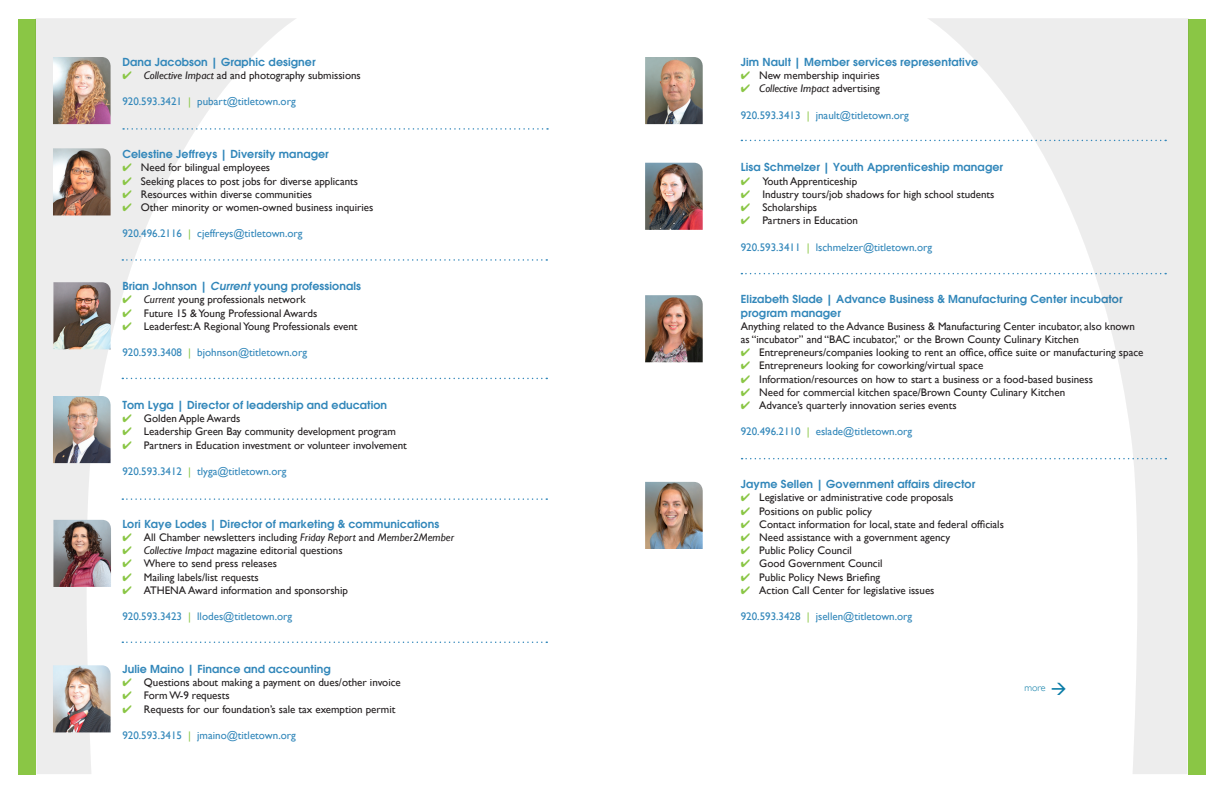
<style>
.page{position:relative;width:1224px;height:792px;background:#fff}
.page>*{position:absolute;margin:0;border:0;box-sizing:border-box;transform-origin:0 0}
.t1{font:11px/13.2px "Gill Sans";color:#231f20}
.t2{font:600 11px/13.2px "Avant Garde";letter-spacing:.01em;color:#3287ba}
.t3{font:11px "Gill Sans";color:#3287ba}
.t4{font:italic 11px "Gill Sans";color:#231f20}
.t5{font:300 10px "Gill Sans";color:#087ba6}
.s1{color:#8ac645}
.s2{font-style:italic}
.s3{color:#3688ba}
.s4{font-style:normal}
</style>
<div class="page">
<div style="left:18px;top:19px;width:18px;height:756px;background:#8ac645"></div>
<svg style="left:35px;top:18px;width:261px;height:756px"></svg>
<div style="left:1188px;top:19px;width:18px;height:756px;background:#8ac645"></div>
<svg style="left:928px;top:18px;width:261px;height:756px"></svg>
<img style="left:645px;top:163px;width:58px;height:67px">
<img style="left:645px;top:295px;width:58px;height:67px">
<img style="left:53px;top:148px;width:58px;height:67px">
<img style="left:53px;top:282px;width:58px;height:67px">
<img style="left:53px;top:396px;width:58px;height:67px">
<img style="left:53px;top:520px;width:58px;height:67px">
<img style="left:53px;top:665px;width:58px;height:67px">
<img style="left:53px;top:57px;width:58px;height:67px">
<svg style="left:123px;top:128px;width:425px;height:2px"></svg>
<svg style="left:741px;top:140px;width:425px;height:1px"></svg>
<svg style="left:741px;top:273px;width:425px;height:1px"></svg>
<svg style="left:742px;top:458px;width:424px;height:1px"></svg>
<svg style="left:122px;top:259px;width:425px;height:2px"></svg>
<svg style="left:122px;top:378px;width:425px;height:1px"></svg>
<svg style="left:122px;top:498px;width:425px;height:2px"></svg>
<svg style="left:122px;top:642px;width:425px;height:1px"></svg>
<img style="left:645px;top:482px;width:58px;height:67px">
<img style="left:645px;top:57px;width:58px;height:67px">
<svg style="left:1052px;top:682px;width:14px;height:13px"></svg>
<p class="t2" style="left:122px;top:55px;width:195px">Dana Jacobson | Graphic designer</p>
<p class="t1" style="left:122px;top:69px;width:240px"><span class="s1">✔</span> <span class="s2">Collective Impact</span> ad and photography submissions</p>
<p class="t3" style="left:122px;top:95px;width:175px">920.593.3421 <span class="s1">|</span> pubart@titletown.org</p>
<p class="t2" style="left:122px;top:147px;width:208px">Celestine Jeffreys | Diversity manager</p>
<p class="t1" style="left:122px;top:161px;width:149px"><span class="s1">✔</span> Need for bilingual employees</p>
<p class="t1" style="left:122px;top:174px;width:237px"><span class="s1">✔</span> Seeking places to post jobs for diverse applicants</p>
<p class="t1" style="left:122px;top:187px;width:191px"><span class="s1">✔</span> Resources within diverse communities</p>
<p class="t1" style="left:122px;top:201px;width:253px"><span class="s1">✔</span> Other minority or women-owned business inquiries</p>
<p class="t3" style="left:122px;top:227px;width:182px">920.496.2116 <span class="s1">|</span> cjeffreys@titletown.org</p>
<p class="t2" style="left:122px;top:279px;width:240px">Brian Johnson | <span class="s2">Current</span> young professionals</p>
<p class="t1" style="left:122px;top:293px;width:185px"><span class="s1">✔</span> <span class="s2">Current</span> young professionals network</p>
<p class="t1" style="left:122px;top:306px;width:196px"><span class="s1">✔</span> Future 15 &amp; Young Professional Awards</p>
<p class="t1" style="left:122px;top:319px;width:237px"><span class="s1">✔</span> Leaderfest: A Regional Young Professionals event</p>
<p class="t3" style="left:122px;top:346px;width:186px">920.593.3408 <span class="s1">|</span> bjohnson@titletown.org</p>
<p class="t2" style="left:122px;top:398px;width:266px">Tom Lyga <span class="s3">|</span> Director of leadership and education</p>
<p class="t1" style="left:122px;top:412px;width:120px"><span class="s1">✔</span> Golden Apple Awards</p>
<p class="t1" style="left:122px;top:425px;width:275px"><span class="s1">✔</span> Leadership Green Bay community development program</p>
<p class="t1" style="left:122px;top:438px;width:286px"><span class="s1">✔</span> Partners in Education investment or volunteer involvement</p>
<p class="t3" style="left:122px;top:465px;width:166px">920.593.3412 <span class="s1">|</span> tlyga@titletown.org</p>
<p class="t2" style="left:122px;top:517px;width:318px">Lori Kaye Lodes | Director of marketing &amp; communications</p>
<p class="t1" style="left:122px;top:531px;width:333px"><span class="s1">✔</span> All Chamber newsletters including <span class="s2">Friday Report</span> and <span class="s2">Member2Member</span></p>
<p class="t1" style="left:122px;top:544px;width:222px"><span class="s1">✔</span> <span class="s2">Collective Impact</span> magazine editorial questions</p>
<p class="t1" style="left:122px;top:557px;width:156px"><span class="s1">✔</span> Where to send press releases</p>
<p class="t1" style="left:122px;top:570px;width:138px"><span class="s1">✔</span> Mailing labels/list requests</p>
<p class="t1" style="left:122px;top:583px;width:227px"><span class="s1">✔</span> ATHENA Award information and sponsorship</p>
<p class="t3" style="left:122px;top:610px;width:172px">920.593.3423 <span class="s1">|</span> llodes@titletown.org</p>
<p class="t2" style="left:122px;top:662px;width:210px">Julie Maino | Finance and accounting</p>
<p class="t1" style="left:122px;top:676px;width:280px"><span class="s1">✔</span> Questions about making a payment on dues/other invoice</p>
<p class="t1" style="left:122px;top:689px;width:109px"><span class="s1">✔</span> Form W-9 requests</p>
<p class="t1" style="left:122px;top:702px;width:275px"><span class="s1">✔</span> Requests for our foundation’s sale tax exemption permit</p>
<p class="t3" style="left:122px;top:729px;width:175px">920.593.3415 <span class="s1">|</span> jmaino@titletown.org</p>
<p class="t2" style="left:741px;top:55px;width:239px">Jim Nault | Member services representative</p>
<p class="t1" style="left:741px;top:69px;width:140px"><span class="s1">✔</span> New membership inquiries</p>
<p class="t4" style="left:741px;top:82px;width:141px"><span class="s1">✔</span> Collective Impact <span class="s4">advertising</span></p>
<p class="t3" style="left:741px;top:108px;width:170px">920.593.3413 <span class="s1">|</span> jnault@titletown.org</p>
<p class="t2" style="left:741px;top:161px;width:264px">Lisa Schmelzer | Youth Apprenticeship manager</p>
<p class="t1" style="left:741px;top:174px;width:118px"><span class="s1">✔</span> Youth Apprenticeship</p>
<p class="t1" style="left:741px;top:187px;width:255px"><span class="s1">✔</span> Industry tours/job shadows for high school students</p>
<p class="t1" style="left:741px;top:201px;width:78px"><span class="s1">✔</span> Scholarships</p>
<p class="t1" style="left:741px;top:214px;width:119px"><span class="s1">✔</span> Partners in Education</p>
<p class="t3" style="left:741px;top:240px;width:193px">920.593.3411 <span class="s1">|</span> lschmelzer@titletown.org</p>
<p class="t2" style="left:741px;top:293px;width:383px">Elizabeth Slade | Advance Business &amp; Manufacturing Center incubator program manager</p>
<p class="t1" style="left:741px;top:319px;width:396px">Anything related to the Advance Business &amp; Manufacturing Center incubator, also known as “incubator” and “BAC incubator,” or the Brown County Culinary Kitchen</p>
<p class="t1" style="left:741px;top:346px;width:404px"><span class="s1">✔</span> Entrepreneurs/companies looking to rent an office, office suite or manufacturing space</p>
<p class="t1" style="left:741px;top:359px;width:244px"><span class="s1">✔</span> Entrepreneurs looking for coworking/virtual space</p>
<p class="t1" style="left:741px;top:372px;width:354px"><span class="s1">✔</span> Information/resources on how to start a business or a food-based business</p>
<p class="t1" style="left:741px;top:385px;width:326px"><span class="s1">✔</span> Need for commercial kitchen space/Brown County Culinary Kitchen</p>
<p class="t1" style="left:741px;top:399px;width:217px"><span class="s1">✔</span> Advance’s quarterly innovation series events</p>
<p class="t3" style="left:741px;top:425px;width:173px">920.496.2110 <span class="s1">|</span> eslade@titletown.org</p>
<p class="t2" style="left:741px;top:477px;width:236px">Jayme Sellen | Government affairs director</p>
<p class="t1" style="left:741px;top:491px;width:214px"><span class="s1">✔</span> Legislative or administrative code proposals</p>
<p class="t1" style="left:741px;top:504px;width:133px"><span class="s1">✔</span> Positions on public policy</p>
<p class="t1" style="left:741px;top:517px;width:265px"><span class="s1">✔</span> Contact information for local, state and federal officials</p>
<p class="t1" style="left:741px;top:531px;width:211px"><span class="s1">✔</span> Need assistance with a government agency</p>
<p class="t1" style="left:741px;top:544px;width:113px"><span class="s1">✔</span> Public Policy Council</p>
<p class="t1" style="left:741px;top:557px;width:143px"><span class="s1">✔</span> Good Government Council</p>
<p class="t1" style="left:741px;top:570px;width:141px"><span class="s1">✔</span> Public Policy News Briefing</p>
<p class="t1" style="left:741px;top:583px;width:195px"><span class="s1">✔</span> Action Call Center for legislative issues</p>
<p class="t3" style="left:741px;top:610px;width:173px">920.593.3428 <span class="s1">|</span> jsellen@titletown.org</p>
<p class="t5" style="left:1024px;top:680px;width:23px">more</p>
</div>
